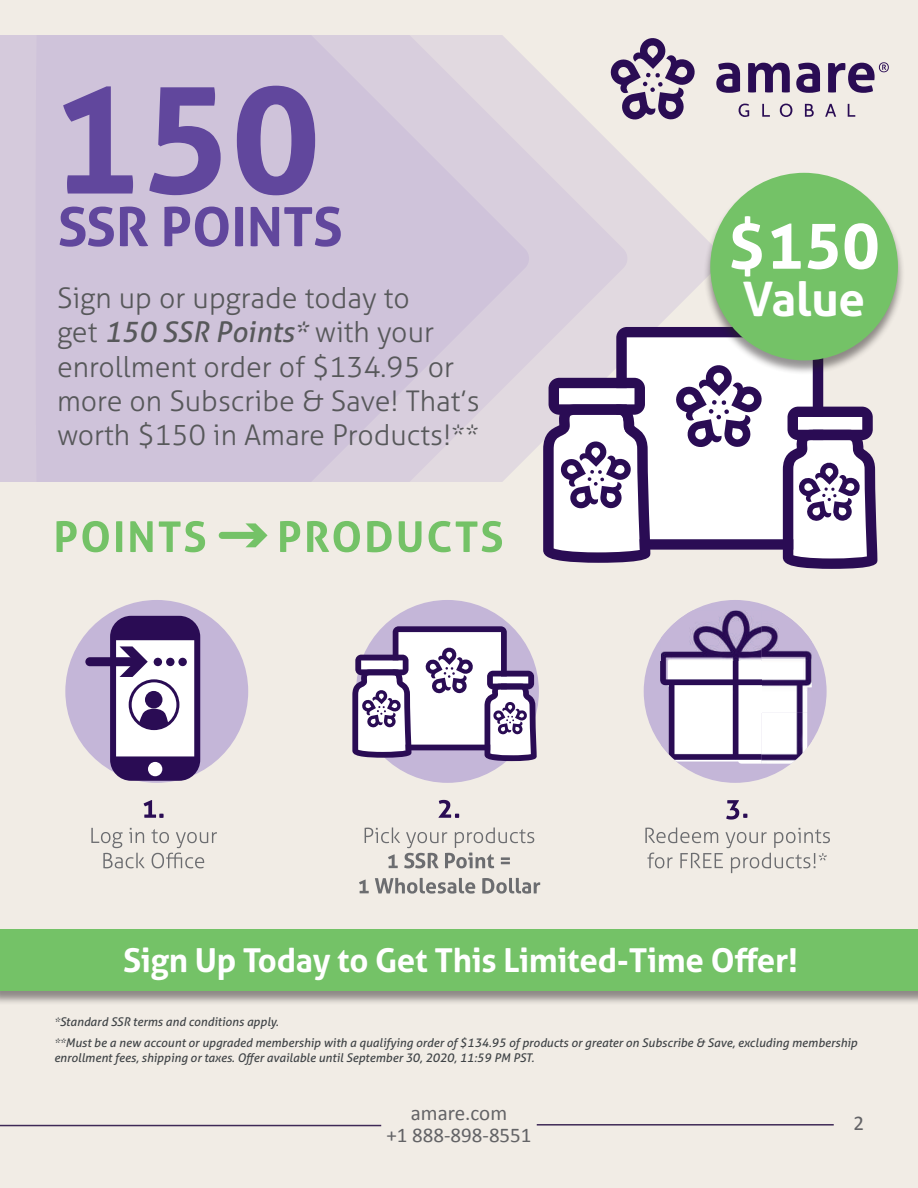
<style>
.page{position:relative;width:918px;height:1188px;background:#f1ece5}
.page>*{position:absolute;margin:0;border:0;box-sizing:border-box;transform-origin:0 0}
.t1{font:700 150px "Aller";color:#61479d}
.t2{font:700 63.3px "Aller";color:#fff}
.t3{font:700 54px "Aller";color:#61479d}
.t4{font:700 47.4px "Aller";color:#fff}
.t5{font:700 33px "Aller";letter-spacing:-.01em;color:#fff}
.t6{font:300 28.5px/34.2px "Aller";color:#57585a}
.t7{font:21px/22.5px "Calibri";color:#636366;text-align:center}
.t8{font:italic 12px/21.1px "Aller";color:#3f4346}
.s1{font-weight:400;font-style:italic}
</style>
<div class="page">
<hr style="left:0;top:1125px;width:381px;height:1px;background:#3e2956">
<hr style="left:537px;top:1124px;width:297px;height:2px;background:#3e2956">
<div style="left:0;top:35px;width:34px;height:447px;background:#d5cadc"></div>
<svg style="left:34px;top:35px;width:669px;height:447px;background:#d4cadb"></svg>
<div style="left:0;top:930px;width:918px;height:76px;background:#231f20;opacity:.48"></div>
<div style="left:0;top:930px;width:918px;height:61px;background:#74c267"></div>
<svg style="left:616px;top:327px;width:207px;height:223px;background:#e1dde7"></svg>
<svg style="left:674px;top:364px;width:89px;height:84px;background:#b1a6c0"></svg>
<svg style="left:543px;top:378px;width:107px;height:185px;background:#a79ab8"></svg>
<svg style="left:783px;top:407px;width:94px;height:162px;background:#a092b2"></svg>
<div style="left:703px;top:173px;width:202px;height:202px;background:#231f20;opacity:.48"></div>
<div style="left:710px;top:173px;width:188px;height:187px;background:#74c267;border-radius:50%"></div>
<svg style="left:144px;top:800px;width:20px;height:18px"></svg>
<svg style="left:91px;top:828px;width:54px;height:40px"></svg>
<svg style="left:152px;top:829px;width:65px;height:39px"></svg>
<div style="left:65px;top:600px;width:183px;height:183px;background:#c4b6d8;border-radius:50%"></div>
<div style="left:85px;top:657px;width:57px;height:9px;background:#2a0c54;border-radius:4px"></div>
<svg style="left:110px;top:616px;width:90px;height:165px;background:#9a8bad"></svg>
<svg style="left:57px;top:521px;width:52px;height:31px"></svg>
<svg style="left:116px;top:521px;width:6px;height:31px"></svg>
<svg style="left:130px;top:521px;width:23px;height:31px"></svg>
<svg style="left:159px;top:521px;width:46px;height:31px"></svg>
<svg style="left:280px;top:521px;width:20px;height:31px"></svg>
<svg style="left:307px;top:521px;width:53px;height:31px"></svg>
<svg style="left:367px;top:521px;width:25px;height:31px"></svg>
<svg style="left:399px;top:521px;width:23px;height:31px"></svg>
<svg style="left:429px;top:521px;width:73px;height:31px"></svg>
<div style="left:219px;top:532px;width:44px;height:7px;background:#74c267;border-radius:4px"></div>
<svg style="left:245px;top:523px;width:23px;height:24px"></svg>
<svg style="left:438px;top:800px;width:21px;height:18px"></svg>
<svg style="left:365px;top:827px;width:169px;height:41px"></svg>
<svg style="left:359px;top:880px;width:10px;height:13px"></svg>
<svg style="left:375px;top:878px;width:100px;height:16px"></svg>
<svg style="left:482px;top:878px;width:58px;height:16px"></svg>
<div style="left:356px;top:600px;width:183px;height:183px;background:#c4b6d8;border-radius:50%"></div>
<svg style="left:352px;top:626px;width:185px;height:135px"></svg>
<svg style="left:726px;top:800px;width:21px;height:20px"></svg>
<svg style="left:645px;top:827px;width:185px;height:46px"></svg>
<div style="left:644px;top:600px;width:183px;height:183px;background:#c4b6d8;border-radius:50%"></div>
<img style="left:661px;top:610px;width:151px;height:154px">
<svg style="left:716px;top:63px;width:24px;height:30px"></svg>
<svg style="left:748px;top:63px;width:42px;height:30px"></svg>
<svg style="left:796px;top:63px;width:24px;height:30px"></svg>
<svg style="left:739px;top:104px;width:10px;height:13px"></svg>
<svg style="left:762px;top:104px;width:8px;height:13px"></svg>
<svg style="left:780px;top:104px;width:12px;height:13px"></svg>
<svg style="left:805px;top:104px;width:9px;height:13px"></svg>
<svg style="left:825px;top:104px;width:11px;height:13px"></svg>
<svg style="left:848px;top:104px;width:7px;height:13px"></svg>
<svg style="left:609px;top:37px;width:87px;height:84px"></svg>
<svg style="left:828px;top:62px;width:61px;height:31px"></svg>
<h1 class="t1" style="left:51px;top:48px;width:271px">150</h1>
<h3 class="t3" style="left:58px;top:194px;width:286px">SSR POINTS</h3>
<h2 class="t2" style="left:728px;top:207px;width:153px">$150</h2>
<h3 class="t4" style="left:743px;top:270px;width:124px">Value</h3>
<h3 class="t6" style="left:57px;top:281px;width:424px">Sign up or upgrade today to<br>get <span class="s1">150 SSR Points*</span> with your enrollment order of $134.95 or more on Subscribe &amp; Save! That’s worth $150 in Amare Products!**</h3>
<h3 class="t5" style="left:123px;top:940px;width:676px">Sign Up Today to Get This Limited-Time Offer!</h3>
<p class="t8" style="left:54px;top:1011px;width:805px">*Standard SSR terms and conditions apply.<br>**Must be a new account or upgraded membership with a qualifying order of $134.95 of products or greater on Subscribe &amp; Save, excluding membership</p>
<p class="t8" style="left:54px;top:1047px;width:482px">enrollment fees, shipping or taxes. Offer available until September 30, 2020, 11:59 PM PST.</p>
<h3 class="t7" style="left:386px;top:1101px;width:147px">amare.com<br>+1 888-898-8551</h3>
<h3 class="t7" style="left:853px;top:1110px;width:12px">2</h3>
</div>
